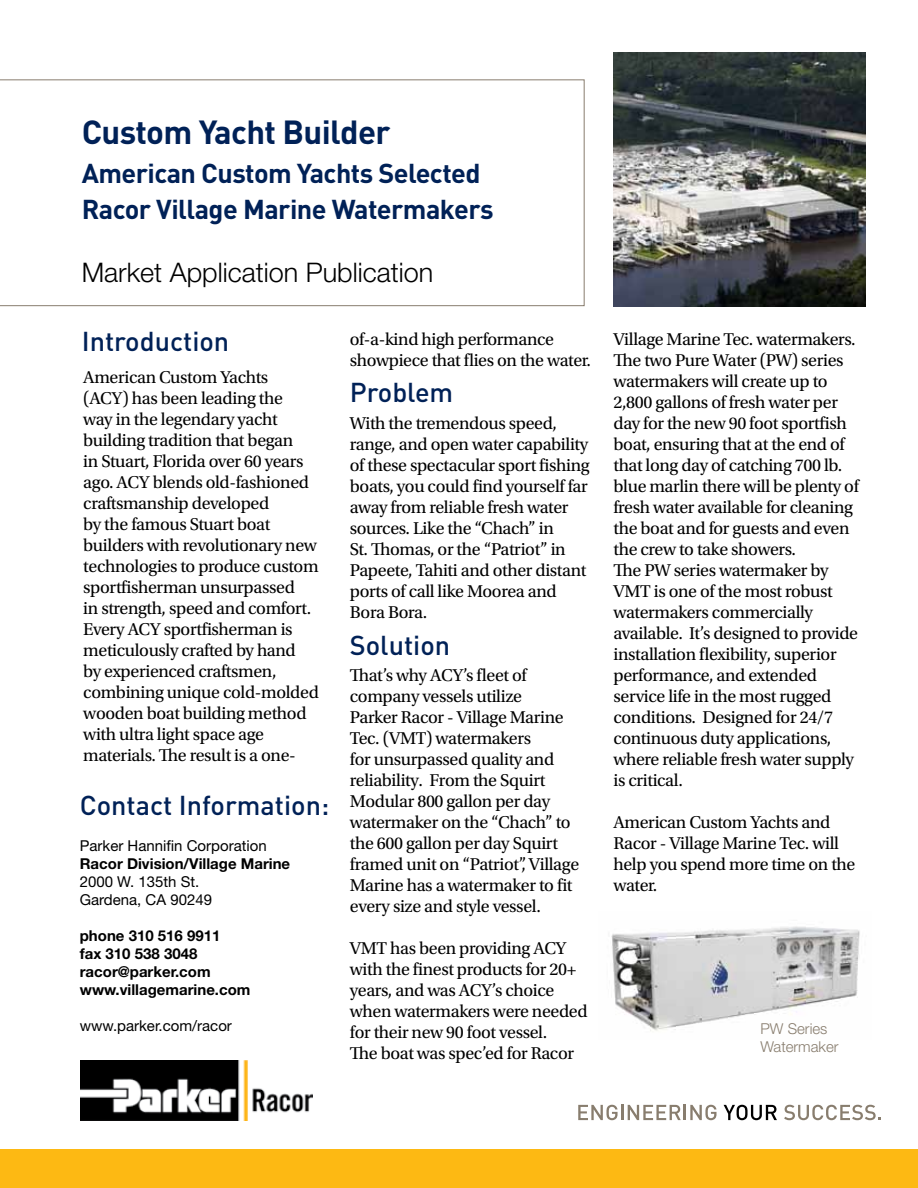
<style>
.page{position:relative;width:918px;height:1188px;background:#fff}
.page>*{position:absolute;margin:0;border:0;box-sizing:border-box;transform-origin:0 0}
.t1{font:700 33px "DINOT";letter-spacing:-.02em;color:#002157}
.t2{font:700 27px/36px "DINOT";letter-spacing:-.02em;color:#002157}
.t3{font:500 27px "DINOT";color:#002157}
.t4{font:300 27px "Helvetica Neue LT Std";color:#000}
.t5{font:18px/21px "Utopia Std";letter-spacing:-.02em;color:#000}
.t6{font:700 15px/18px "Helvetica Neue LT Std";color:#000}
.t7{font:15px/18px "Helvetica Neue LT Std";color:#000}
.t8{font:300 15px/18px "Helvetica Neue LT Std";color:#887d6e}
</style>
<div class="page">
<svg style="left:578px;top:1105px;width:139px;height:15px"></svg>
<svg style="left:724px;top:1105px;width:53px;height:15px"></svg>
<svg style="left:784px;top:1105px;width:97px;height:15px"></svg>
<svg style="left:0;top:79px;width:585px;height:227px"></svg>
<div style="left:0;top:1150px;width:918px;height:38px;background:#fdb913"></div>
<img style="left:81px;top:1061px;width:231px;height:59px">
<img style="left:613px;top:52px;width:252px;height:254px">
<img style="left:611px;top:926px;width:249px;height:105px">
<h1 class="t1" style="left:82px;top:110px;width:310px">Custom Yacht Builder</h1>
<h2 class="t2" style="left:82px;top:154px;width:413px">American Custom Yachts Selected<br>Racor Village Marine Watermakers</h2>
<h2 class="t4" style="left:82px;top:256px;width:353px">Market Application Publication</h2>
<h2 class="t3" style="left:82px;top:323px;width:149px">Introduction</h2>
<p class="t5" style="left:83px;top:367px;width:237px">American Custom Yachts<br>(ACY) has been leading the<br>way in the legendary yacht building tradition that began<br>in Stuart, Florida over 60 years ago. ACY blends old-fashioned craftsmanship developed<br>by the famous Stuart boat builders with revolutionary new technologies to produce custom sportfisherman unsurpassed<br>in strength, speed and comfort.<br>Every ACY sportfisherman is meticulously crafted by hand<br>by experienced craftsmen, combining unique cold-molded wooden boat building method with ultra light space age materials. The result is a one-</p>
<h2 class="t3" style="left:80px;top:787px;width:251px">Contact Information:</h2>
<p class="t7" style="left:80px;top:836px;width:188px">Parker Hannifin Corporation</p>
<p class="t6" style="left:80px;top:854px;width:212px">Racor Division/Village Marine</p>
<p class="t7" style="left:80px;top:872px;width:134px">2000 W. 135th St.<br>Gardena, CA 90249</p>
<p class="t6" style="left:80px;top:926px;width:172px">phone 310 516 9911<br>fax 310 538 3048 racor@parker.com www.villagemarine.com</p>
<p class="t7" style="left:80px;top:1016px;width:154px">www.parker.com/racor</p>
<p class="t5" style="left:350px;top:329px;width:243px">of-a-kind high performance showpiece that flies on the water.</p>
<h2 class="t3" style="left:350px;top:374px;width:105px">Problem</h2>
<p class="t5" style="left:350px;top:413px;width:241px">With the tremendous speed, range, and open water capability of these spectacular sport fishing boats, you could find yourself far away from reliable fresh water sources. Like the “Chach” in<br>St. Thomas, or the “Patriot” in<br>Papeete, Tahiti and other distant ports of call like Moorea and<br>Bora Bora.</p>
<h2 class="t3" style="left:350px;top:626px;width:102px">Solution</h2>
<p class="t5" style="left:350px;top:665px;width:231px">That’s why ACY’s fleet of company vessels utilize<br>Parker Racor - Village Marine<br>Tec. (VMT) watermakers<br>for unsurpassed quality and reliability. From the Squirt<br>Modular 800 gallon per day watermaker on the “Chach” to the 600 gallon per day Squirt framed unit on “Patriot”, Village<br>Marine has a watermaker to fit every size and style vessel.</p>
<p class="t5" style="left:350px;top:938px;width:239px">VMT has been providing ACY with the finest products for 20+ years, and was ACY’s choice when watermakers were needed for their new 90 foot vessel.<br>The boat was spec’ed for Racor</p>
<p class="t5" style="left:613px;top:329px;width:247px">Village Marine Tec. watermakers.<br>The two Pure Water (PW) series watermakers will create up to<br>2,800 gallons of fresh water per day for the new 90 foot sportfish boat, ensuring that at the end of that long day of catching 700 lb. blue marlin there will be plenty of fresh water available for cleaning the boat and for guests and even the crew to take showers.<br>The PW series watermaker by<br>VMT is one of the most robust watermakers commercially available. It’s designed to provide installation flexibility, superior performance, and extended service life in the most rugged conditions. Designed for 24/7 continuous duty applications, where reliable fresh water supply is critical.</p>
<p class="t5" style="left:613px;top:812px;width:243px">American Custom Yachts and<br>Racor - Village Marine Tec. will help you spend more time on the water.</p>
<p class="t8" style="left:760px;top:1020px;width:80px">PW Series<br>Watermaker</p>
</div>
